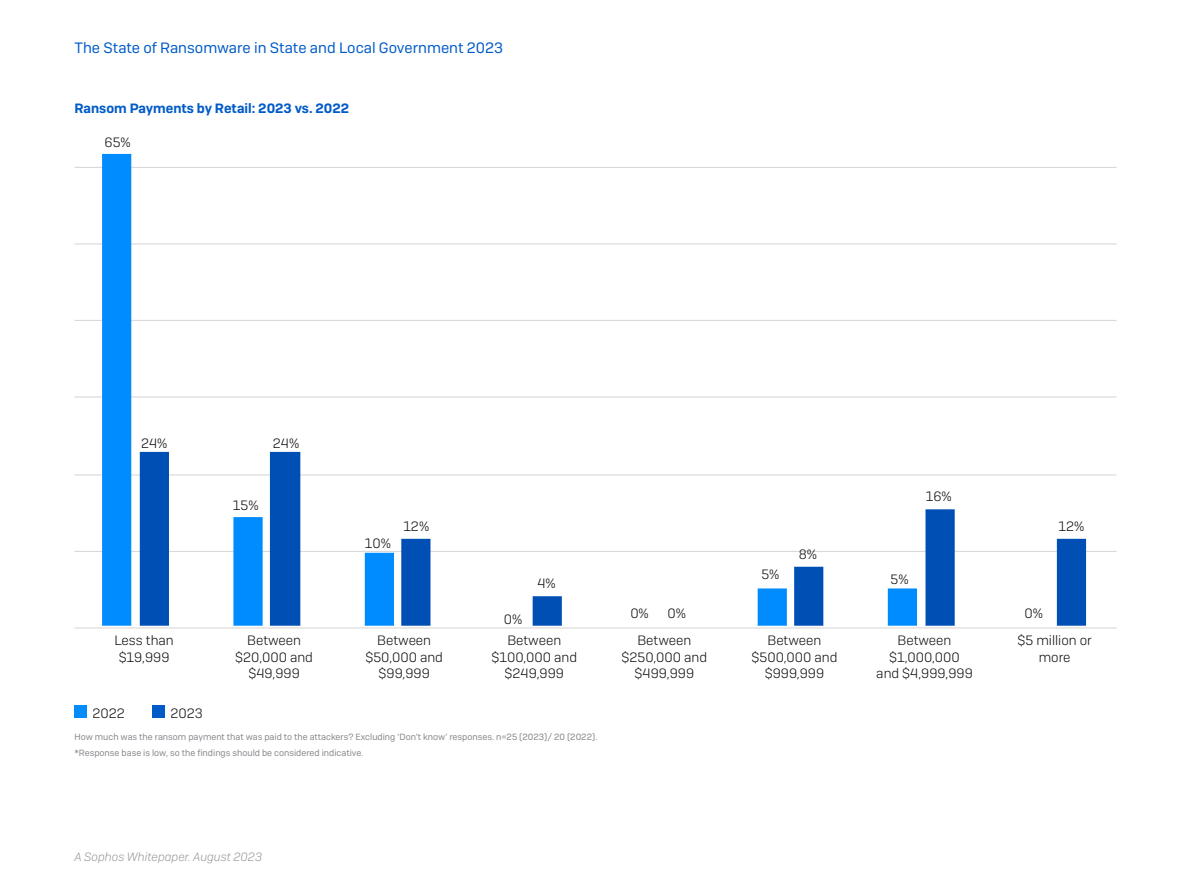
<style>
.page{position:relative;width:1191px;height:893px;background:#fff}
.page>*{position:absolute;margin:0;border:0;box-sizing:border-box;transform-origin:0 0}
.t1{font:15px "Sophos Sans";color:#005bc8}
.t2{font:300 13.5px/16.5px "Sophos Sans";color:#0d0d0e;text-align:center}
.t3{font:600 13.5px "Sophos Sans";color:#005bc8}
.t4{font:italic 300 12px "Sophos Sans";color:#96989c}
.t5{font:9px/16.2px "Sophos Sans";color:#83868b}
</style>
<div class="page">
<div style="left:74px;top:706px;width:12px;height:12px;background:#008bff"></div>
<div style="left:152px;top:706px;width:12px;height:12px;background:#005bc8"></div>
<hr style="left:74px;top:167px;width:1042px;height:1px;background:#d9d9d9">
<hr style="left:74px;top:243px;width:1042px;height:1px;background:#d9d9d9">
<hr style="left:74px;top:320px;width:1042px;height:1px;background:#d9d9d9">
<hr style="left:74px;top:396px;width:1042px;height:1px;background:#d9d9d9">
<hr style="left:74px;top:474px;width:1042px;height:1px;background:#d9d9d9">
<hr style="left:74px;top:551px;width:1042px;height:1px;background:#d9d9d9">
<hr style="left:74px;top:627px;width:1042px;height:1px;background:#d9d9d9">
<svg style="left:102px;top:154px;width:815px;height:472px"></svg>
<svg style="left:140px;top:452px;width:946px;height:174px"></svg>
<p class="t1" style="left:74px;top:39px;width:430px">The State of Ransomware in State and Local Government 2023</p>
<p class="t3" style="left:74px;top:100px;width:276px">Ransom Payments by Retail: 2023 vs. 2022</p>
<p class="t2" style="left:105px;top:133px;width:28px">65%</p>
<p class="t2" style="left:141px;top:435px;width:28px">24%</p>
<p class="t2" style="left:273px;top:435px;width:28px">24%</p>
<p class="t2" style="left:233px;top:497px;width:27px">15%</p>
<p class="t2" style="left:365px;top:534px;width:28px">10%</p>
<p class="t2" style="left:403px;top:517px;width:27px">12%</p>
<p class="t2" style="left:504px;top:610px;width:20px">0%</p>
<p class="t2" style="left:537px;top:574px;width:20px">4%</p>
<p class="t2" style="left:630px;top:604px;width:20px">0%</p>
<p class="t2" style="left:667px;top:604px;width:20px">0%</p>
<p class="t2" style="left:761px;top:565px;width:20px">5%</p>
<p class="t2" style="left:798px;top:546px;width:20px">8%</p>
<p class="t2" style="left:926px;top:487px;width:27px">16%</p>
<p class="t2" style="left:890px;top:570px;width:20px">5%</p>
<p class="t2" style="left:1058px;top:517px;width:27px">12%</p>
<p class="t2" style="left:1024px;top:604px;width:20px">0%</p>
<p class="t2" style="left:491px;top:632px;width:87px">Between $100,000 and $249,999</p>
<p class="t2" style="left:876px;top:632px;width:98px">Between $1,000,000 and $4,999,999</p>
<p class="t2" style="left:1017px;top:632px;width:76px">$5 million or more</p>
<p class="t2" style="left:114px;top:632px;width:61px">Less than $19,999</p>
<p class="t2" style="left:235px;top:632px;width:79px">Between $20,000 and $49,999</p>
<p class="t2" style="left:621px;top:632px;width:87px">Between $250,000 and $499,999</p>
<p class="t2" style="left:365px;top:632px;width:79px">Between $50,000 and $99,999</p>
<p class="t2" style="left:751px;top:632px;width:87px">Between $500,000 and $999,999</p>
<p class="t2" style="left:92px;top:705px;width:34px">2022</p>
<p class="t2" style="left:170px;top:705px;width:34px">2023</p>
<p class="t5" style="left:74px;top:728px;width:524px">How much was the ransom payment that was paid to the attackers? Excluding ‘Don’t know’ responses. n=25 (2023)/ 20 (2022). *Response base is low, so the findings should be considered indicative.</p>
<p class="t4" style="left:74px;top:850px;width:189px">A Sophos Whitepaper. August 2023</p>
</div>
